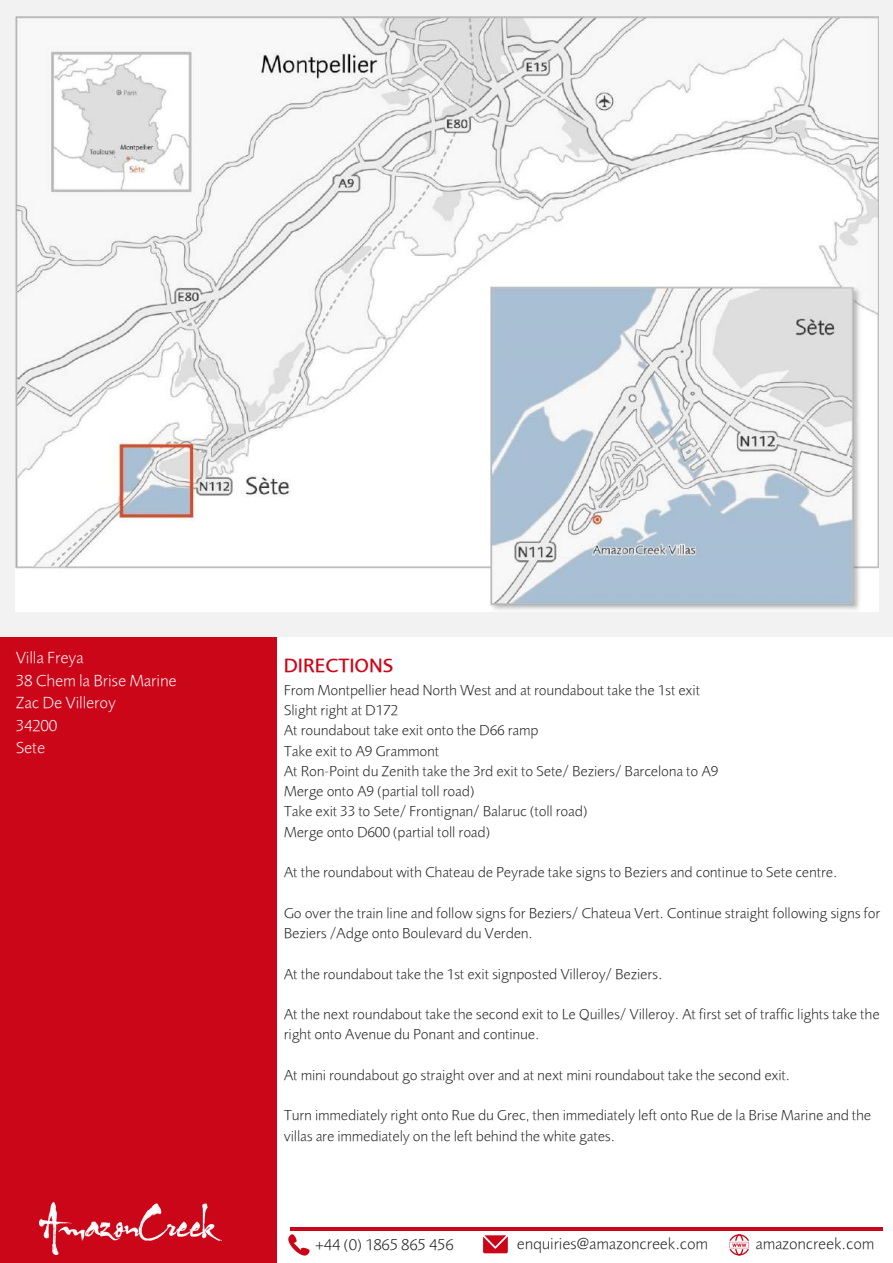
<style>
.page{position:relative;width:893px;height:1263px;background:#fff}
.page>*{position:absolute;margin:0;border:0;box-sizing:border-box;transform-origin:0 0}
.t1{font:500 19.8px "Foundry Sans";color:#cc0619}
.t2{font:300 16.5px/22.5px "Foundry Sans";color:#fff}
.t3{font:300 16.2px "Foundry Sans";color:#222}
.t4{font:300 14.85px/20.2px "Foundry Sans";color:#222}
</style>
<div class="page">
<div style="left:0;top:634px;width:277px;height:629px;background:#cc0619"></div>
<div style="left:0;top:0;width:893px;height:636px;background:#f2f2f2"></div>
<img style="left:39px;top:1203px;width:183px;height:51px">
<svg style="left:288px;top:1234px;width:22px;height:21px"></svg>
<svg style="left:483px;top:1235px;width:25px;height:18px"></svg>
<svg style="left:729px;top:1234px;width:20px;height:21px"></svg>
<hr style="left:290px;top:1227px;width:592px;height:4px;background:#cc0619">
<img style="left:16px;top:17px;width:862px;height:594px">
<p class="t2" style="left:16px;top:647px;width:162px">Villa Freya<br>38 Chem la Brise Marine<br>Zac De Villeroy<br>34200<br>Sete</p>
<h1 class="t1" style="left:284px;top:655px;width:111px">DIRECTIONS</h1>
<p class="t4" style="left:284px;top:680px;width:436px">From Montpellier head North West and at roundabout take the 1st exit Slight right at D172<br>At roundabout take exit onto the D66 ramp<br>Take exit to A9 Grammont<br>At Ron-Point du Zenith take the 3rd exit to Sete/ Beziers/ Barcelona to A9<br>Merge onto A9 (partial toll road)<br>Take exit 33 to Sete/ Frontignan/ Balaruc (toll road)<br>Merge onto D600 (partial toll road)</p>
<p class="t4" style="left:284px;top:862px;width:555px">At the roundabout with Chateau de Peyrade take signs to Beziers and continue to Sete centre.</p>
<p class="t4" style="left:284px;top:903px;width:598px">Go over the train line and follow signs for Beziers/ Chateua Vert. Continue straight following signs for<br>Beziers /Adge onto Boulevard du Verden.</p>
<p class="t4" style="left:284px;top:964px;width:380px">At the roundabout take the 1st exit signposted Villeroy/ Beziers.</p>
<p class="t4" style="left:284px;top:1004px;width:597px">At the next roundabout take the second exit to Le Quilles/ Villeroy. At first set of traffic lights take the right onto Avenue du Ponant and continue.</p>
<p class="t4" style="left:284px;top:1065px;width:508px">At mini roundabout go straight over and at next mini roundabout take the second exit.</p>
<p class="t4" style="left:284px;top:1105px;width:589px">Turn immediately right onto Rue du Grec, then immediately left onto Rue de la Brise Marine and the villas are immediately on the left behind the white gates.</p>
<p class="t3" style="left:315px;top:1235px;width:140px">+44 (0) 1865 865 456</p>
<p class="t3" style="left:517px;top:1234px;width:192px">enquiries@amazoncreek.com</p>
<p class="t3" style="left:756px;top:1234px;width:120px">amazoncreek.com</p>
</div>
